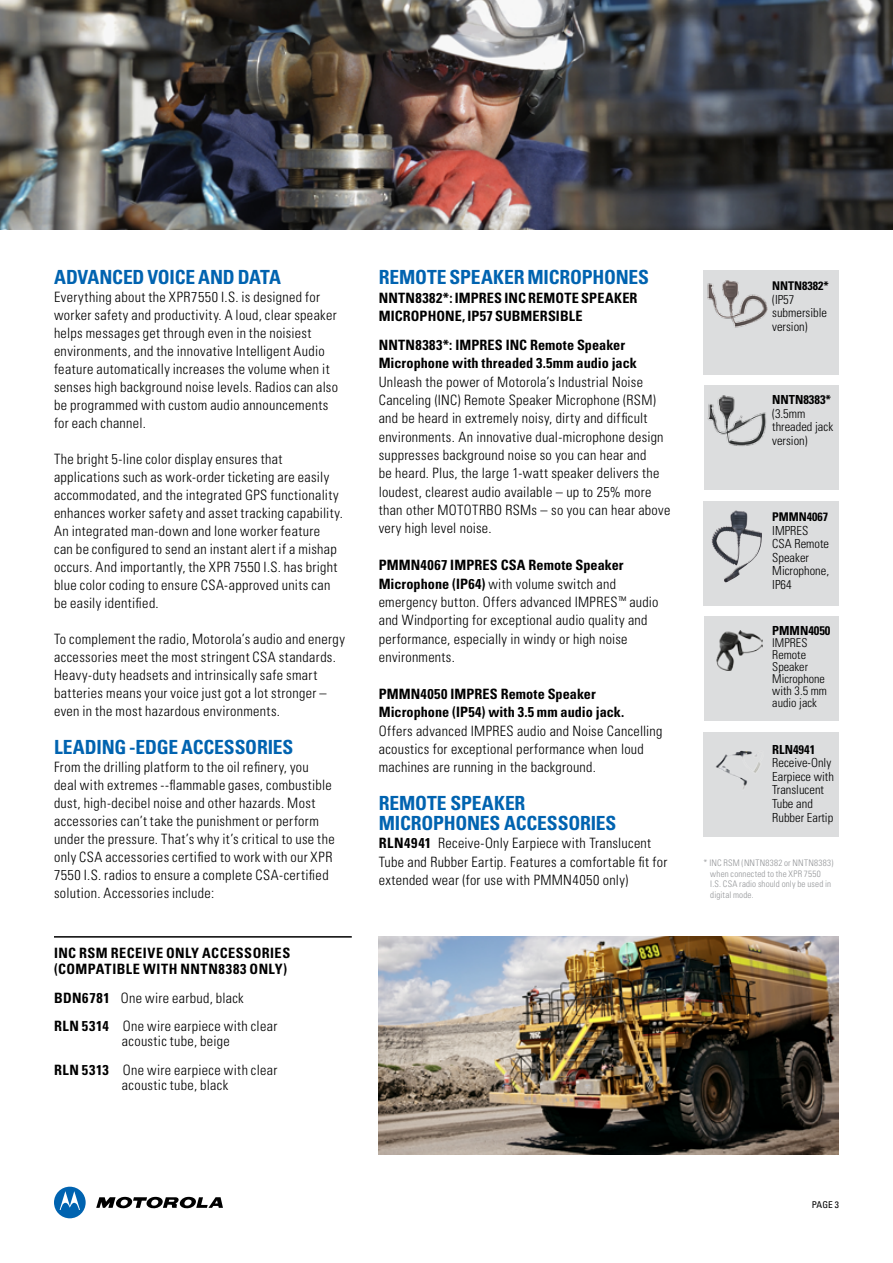
<style>
.page{position:relative;width:893px;height:1263px;background:#fff}
.page>*{position:absolute;margin:0;border:0;box-sizing:border-box;transform-origin:0 0}
.t1{font:700 condensed 19.5px/19.5px "Univers LT Std";letter-spacing:-.01em;color:#0063b0}
.t2{font:300 condensed 14.25px/18px "Univers LT Std";letter-spacing:.025em;color:#000}
.t3{font:700 condensed 14.25px/18.3px "Univers LT Std";letter-spacing:.005em;color:#000}
.t4{font:700 condensed 14.25px "Univers LT Std";letter-spacing:.035em;color:#000}
.t5{font:300 condensed 12.45px/13.5px "Univers LT Std";color:#000}
.t6{font:700 condensed 12.45px "Univers LT Std";color:#000}
.t7{font:300 condensed 12.15px/12px "Univers LT Std";color:#000}
.t8{font:700 condensed 12px "Univers LT Std";color:#000}
.t9{font:condensed 9.3px "Univers LT Std";color:#000}
.t10{font:300 condensed 9px/10.5px "Univers";letter-spacing:.02em;color:#939598}
.s1{font-weight:700}
</style>
<div class="page">
<img style="left:379px;top:936px;width:460px;height:219px">
<img style="left:0;top:0;width:893px;height:230px">
<hr style="left:54px;top:936px;width:298px;height:2px;background:#000">
<svg style="left:96px;top:1197px;width:127px;height:12px"></svg>
<div style="left:54px;top:1187px;width:32px;height:31px;background:#0063b0;border-radius:50%"></div>
<svg style="left:60px;top:1191px;width:20px;height:19px"></svg>
<div style="left:704px;top:501px;width:135px;height:105px;background:#dcddde"></div>
<img style="left:711px;top:511px;width:24px;height:34px">
<div style="left:704px;top:616px;width:134px;height:105px;background:#dcddde"></div>
<div style="left:704px;top:732px;width:135px;height:104px;background:#dcddde"></div>
<img style="left:716px;top:631px;width:46px;height:39px">
<img style="left:715px;top:750px;width:45px;height:39px">
<div style="left:704px;top:270px;width:135px;height:105px;background:#dcddde"></div>
<div style="left:704px;top:385px;width:134px;height:105px;background:#dcddde"></div>
<img style="left:707px;top:281px;width:60px;height:47px">
<img style="left:707px;top:396px;width:60px;height:50px">
<h1 class="t1" style="left:54px;top:267px;width:228px">ADVANCED VOICE AND DATA</h1>
<p class="t2" style="left:54px;top:288px;width:286px">Everything about the XPR7550 I.S. is designed for worker safety and productivity. A loud, clear speaker helps messages get through even in the noisiest environments, and the innovative Intelligent Audio feature automatically increases the volume when it senses high background noise levels. Radios can also be programmed with custom audio announcements for each channel.</p>
<p class="t2" style="left:54px;top:450px;width:290px">The bright 5-line color display ensures that applications such as work-order ticketing are easily accommodated, and the integrated GPS functionality enhances worker safety and asset tracking capability.<br>An integrated man-down and lone worker feature<br>can be configured to send an instant alert if a mishap occurs. And importantly, the XPR 7550 I.S. has bright blue color coding to ensure CSA-approved units can be easily identified.</p>
<p class="t2" style="left:54px;top:630px;width:292px">To complement the radio, Motorola’s audio and energy accessories meet the most stringent CSA standards.<br>Heavy-duty headsets and intrinsically safe smart batteries means your voice just got a lot stronger – even in the most hazardous environments.</p>
<h1 class="t1" style="left:54px;top:737px;width:241px">LEADING -EDGE ACCESSORIES</h1>
<p class="t2" style="left:54px;top:758px;width:282px">From the drilling platform to the oil refinery, you deal with extremes --flammable gases, combustible dust, high-decibel noise and other hazards. Most accessories can’t take the punishment or perform under the pressure. That’s why it’s critical to use the only CSA accessories certified to work with our XPR 7550 I.S. radios to ensure a complete CSA-certified solution. Accessories include:</p>
<p class="t3" style="left:54px;top:943px;width:122px">INC RSM RECEIVE ONLY</p>
<p class="t4" style="left:202px;top:944px;width:90px">ACCESSORIES</p>
<p class="t3" style="left:54px;top:960px;width:72px">(COM PATIBLE</p>
<p class="t3" style="left:143px;top:960px;width:48px">WITH NNTN</p>
<p class="t3" style="left:219px;top:960px;width:41px">8383 ONLY</p>
<p class="t3" style="left:283px;top:960px;width:5px">)</p>
<p class="t2" style="left:54px;top:983px;width:191px;line-height:28.5px"><span class="s1">BDN6781</span> One wire earbud, black<br><span class="s1">RLN</span></p>
<p class="t2" style="left:82px;top:1019px;width:197px;line-height:15px;text-align:center"><span class="s1">5314</span> One wire earpiece with clear acoustic tube, beige</p>
<p class="t3" style="left:54px;top:1060px;width:9px">RLN</p>
<p class="t2" style="left:122px;top:1062px;width:157px;line-height:15px;text-indent:-40px"><span class="s1">5313</span> One wire earpiece with clear acoustic tube, black</p>
<h1 class="t1" style="left:379px;top:267px;width:270px">REMOTE SPEAKER MICROPHONES</h1>
<p class="t3" style="left:379px;top:288px;width:10px">NNTN</p>
<p class="t3" style="left:379px;top:288px;width:260px;text-indent:37px">8382*: IMPRES INC REMOTE SPEAKER<br>MICROPHONE, IP57 SUBMERSIBLE</p>
<p class="t3" style="left:379px;top:335px;width:10px">NNTN</p>
<p class="t3" style="left:379px;top:335px;width:260px;text-indent:37px">8383*: IMPRES INC REMOTE SPEAKER<br>MICROPHONE WITH THREADED 3.5MM AUDIO JACK</p>
<p class="t2" style="left:379px;top:372px;width:293px">Unleash the power of Motorola’s Industrial Noise Canceling (INC) Remote Speaker Microphone (RSM) and be heard in extremely noisy, dirty and difficult environments. An innovative dual-microphone design suppresses background noise so you can hear and<br>be heard. Plus, the large 1-watt speaker delivers the loudest, clearest audio available – up to 25% more than other MOTOTRBO RSMs – so you can hear above very high level noise.</p>
<p class="t3" style="left:379px;top:556px;width:20px">PMMN</p>
<p class="t2" style="left:379px;top:556px;width:281px;line-height:18.5px;text-indent:42px"><span class="s1">4067 IMPRES CSA REMOTE SPEAKER MICROPHONE (IP64)</span> with volume switch and emergency button. Offers advanced IMPRES<sup>™</sup> audio and Windporting for exceptional audio quality and performance, especially in windy or high noise environments.</p>
<p class="t3" style="left:379px;top:685px;width:20px">PMMN</p>
<p class="t3" style="left:379px;top:685px;width:247px;text-indent:42px">4050 IMPRES REMOTE SPEAKER<br>MICROPHONE (IP54) WITH 3.5 MM AUDIO JACK.</p>
<p class="t2" style="left:379px;top:721px;width:285px">Offers advanced IMPRES audio and Noise Cancelling acoustics for exceptional performance when loud machines are running in the background.</p>
<h1 class="t1" style="left:379px;top:793px;width:237px">REMOTE SPEAKER<br>MICROPHONES ACCESSORIES</h1>
<p class="t2" style="left:379px;top:834px;width:290px"><span class="s1">RLN4941</span> Receive-Only Earpiece with Translucent<br>Tube and Rubber Eartip. Features a comfortable fit for extended wear (for use with PMMN4050 only)</p>
<p class="t8" style="left:772px;top:279px;width:9px">NNTN</p>
<p class="t8" style="left:802px;top:279px;width:28px">8382*</p>
<p class="t5" style="left:772px;top:293px;width:56px">(IP57 submersible version)</p>
<p class="t6" style="left:772px;top:392px;width:9px">NNTN</p>
<p class="t6" style="left:803px;top:392px;width:29px">8383*</p>
<p class="t5" style="left:772px;top:407px;width:62px">(3.5mm threaded jack version)</p>
<p class="t8" style="left:772px;top:509px;width:17px">PMMN</p>
<p class="t8" style="left:807px;top:509px;width:23px">4067</p>
<p class="t5" style="left:772px;top:523px;width:58px">IMPRES<br>CSA Remote<br>Speaker<br>Microphone,<br>IP64</p>
<p class="t6" style="left:772px;top:623px;width:18px">PMMN</p>
<p class="t6" style="left:808px;top:623px;width:24px">4050</p>
<p class="t7" style="left:772px;top:637px;width:56px">IMPRES<br>Remote<br>Speaker<br>Microphone with 3.5 mm audio jack</p>
<p class="t6" style="left:772px;top:742px;width:44px">RLN 4941</p>
<p class="t5" style="left:772px;top:756px;width:63px">Receive-Only<br>Earpiece with<br>Translucent<br>Tube and<br>Rubber Eartip</p>
<p class="t10" style="left:710px;top:858px;width:125px;text-indent:-7px">* INC RSM (NNTN8382 or NNTN8383) when connected to the XPR 7550<br>I.S. CSA radio should only be used in digital mode.</p>
<p class="t9" style="left:812px;top:1199px;width:29px">PAGE 3</p>
</div>
